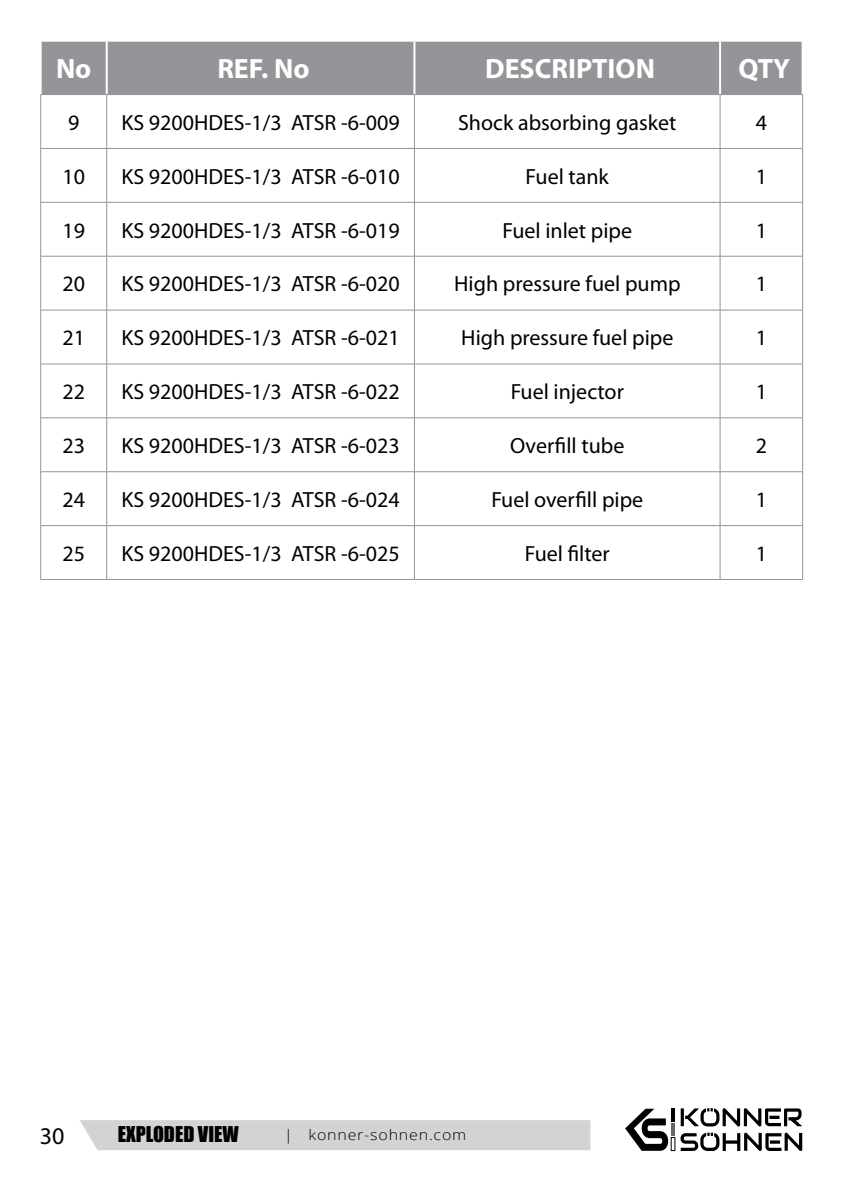
<style>
.page{position:relative;width:842px;height:1191px;background:#fff}
.page>*{position:absolute;margin:0;border:0;box-sizing:border-box;transform-origin:0 0}
.t1{font:700 28px "Myriad Pro";color:#fff}
.t2{font:24px "Myriad Pro";color:#000}
.t3{font:22px "Myriad Pro";color:#000}
.t4{font:20px "Impact";color:#000}
.t5{font:300 14.4px "Open Sans";letter-spacing:.05em;color:#000;scale:1.11 1}
</style>
<div class="page">
<div style="left:80px;top:1120px;width:510px;height:30px;background:#d1d3d4"></div>
<svg style="left:625px;top:1108px;width:43px;height:42px"></svg>
<svg style="left:681px;top:1108px;width:121px;height:18px"></svg>
<svg style="left:680px;top:1132px;width:122px;height:19px"></svg>
<hr style="left:671px;top:1108px;width:4px;height:13px;background:#000">
<hr style="left:671px;top:1123px;width:4px;height:12px;background:#636466">
<svg style="left:671px;top:1137px;width:4px;height:13px"></svg>
<div style="left:42px;top:42px;width:760px;height:52px;background:#939598"></div>
<hr style="left:106px;top:42px;width:2px;height:52px;background:#fff">
<hr style="left:413px;top:42px;width:2px;height:52px;background:#fff">
<hr style="left:719px;top:42px;width:2px;height:52px;background:#fff">
<hr style="left:41px;top:94px;width:66px;height:1px;background:#939598">
<hr style="left:40px;top:95px;width:1px;height:53px;background:#939598">
<hr style="left:107px;top:94px;width:307px;height:1px;background:#939598">
<hr style="left:106px;top:95px;width:1px;height:53px;background:#939598">
<hr style="left:414px;top:94px;width:306px;height:1px;background:#939598">
<hr style="left:414px;top:95px;width:1px;height:53px;background:#939598">
<hr style="left:720px;top:94px;width:83px;height:1px;background:#939598">
<hr style="left:720px;top:95px;width:1px;height:53px;background:#939598">
<hr style="left:802px;top:95px;width:1px;height:53px;background:#939598">
<hr style="left:41px;top:148px;width:66px;height:1px;background:#939598">
<hr style="left:40px;top:149px;width:1px;height:53px;background:#939598">
<hr style="left:107px;top:148px;width:307px;height:1px;background:#939598">
<hr style="left:106px;top:149px;width:1px;height:53px;background:#939598">
<hr style="left:414px;top:148px;width:306px;height:1px;background:#939598">
<hr style="left:414px;top:149px;width:1px;height:53px;background:#939598">
<hr style="left:720px;top:148px;width:83px;height:1px;background:#939598">
<hr style="left:720px;top:149px;width:1px;height:53px;background:#939598">
<hr style="left:802px;top:149px;width:1px;height:53px;background:#939598">
<hr style="left:41px;top:202px;width:66px;height:1px;background:#939598">
<hr style="left:40px;top:202px;width:1px;height:54px;background:#939598">
<hr style="left:107px;top:202px;width:307px;height:1px;background:#939598">
<hr style="left:106px;top:202px;width:1px;height:54px;background:#939598">
<hr style="left:414px;top:202px;width:306px;height:1px;background:#939598">
<hr style="left:414px;top:202px;width:1px;height:54px;background:#939598">
<hr style="left:720px;top:202px;width:83px;height:1px;background:#939598">
<hr style="left:720px;top:202px;width:1px;height:54px;background:#939598">
<hr style="left:802px;top:202px;width:1px;height:54px;background:#939598">
<hr style="left:41px;top:256px;width:66px;height:1px;background:#939598">
<hr style="left:40px;top:256px;width:1px;height:54px;background:#939598">
<hr style="left:107px;top:256px;width:307px;height:1px;background:#939598">
<hr style="left:106px;top:256px;width:1px;height:54px;background:#939598">
<hr style="left:414px;top:256px;width:306px;height:1px;background:#939598">
<hr style="left:414px;top:256px;width:1px;height:54px;background:#939598">
<hr style="left:720px;top:256px;width:83px;height:1px;background:#939598">
<hr style="left:720px;top:256px;width:1px;height:54px;background:#939598">
<hr style="left:802px;top:256px;width:1px;height:54px;background:#939598">
<hr style="left:41px;top:310px;width:66px;height:1px;background:#939598">
<hr style="left:40px;top:310px;width:1px;height:54px;background:#939598">
<hr style="left:107px;top:310px;width:307px;height:1px;background:#939598">
<hr style="left:106px;top:310px;width:1px;height:54px;background:#939598">
<hr style="left:414px;top:310px;width:306px;height:1px;background:#939598">
<hr style="left:414px;top:310px;width:1px;height:54px;background:#939598">
<hr style="left:720px;top:310px;width:83px;height:1px;background:#939598">
<hr style="left:720px;top:310px;width:1px;height:54px;background:#939598">
<hr style="left:802px;top:310px;width:1px;height:54px;background:#939598">
<hr style="left:41px;top:363px;width:66px;height:1px;background:#939598">
<hr style="left:40px;top:364px;width:1px;height:54px;background:#939598">
<hr style="left:107px;top:363px;width:307px;height:1px;background:#939598">
<hr style="left:106px;top:364px;width:1px;height:54px;background:#939598">
<hr style="left:414px;top:363px;width:306px;height:1px;background:#939598">
<hr style="left:414px;top:364px;width:1px;height:54px;background:#939598">
<hr style="left:720px;top:363px;width:83px;height:1px;background:#939598">
<hr style="left:720px;top:364px;width:1px;height:54px;background:#939598">
<hr style="left:802px;top:364px;width:1px;height:54px;background:#939598">
<hr style="left:41px;top:417px;width:66px;height:1px;background:#939598">
<hr style="left:40px;top:418px;width:1px;height:53px;background:#939598">
<hr style="left:107px;top:417px;width:307px;height:1px;background:#939598">
<hr style="left:106px;top:418px;width:1px;height:53px;background:#939598">
<hr style="left:414px;top:417px;width:306px;height:1px;background:#939598">
<hr style="left:414px;top:418px;width:1px;height:53px;background:#939598">
<hr style="left:720px;top:417px;width:83px;height:1px;background:#939598">
<hr style="left:720px;top:418px;width:1px;height:53px;background:#939598">
<hr style="left:802px;top:418px;width:1px;height:53px;background:#939598">
<hr style="left:41px;top:471px;width:66px;height:1px;background:#939598">
<hr style="left:40px;top:472px;width:1px;height:53px;background:#939598">
<hr style="left:107px;top:471px;width:307px;height:1px;background:#939598">
<hr style="left:106px;top:472px;width:1px;height:53px;background:#939598">
<hr style="left:414px;top:471px;width:306px;height:1px;background:#939598">
<hr style="left:414px;top:472px;width:1px;height:53px;background:#939598">
<hr style="left:720px;top:471px;width:83px;height:1px;background:#939598">
<hr style="left:720px;top:472px;width:1px;height:53px;background:#939598">
<hr style="left:802px;top:472px;width:1px;height:53px;background:#939598">
<hr style="left:41px;top:525px;width:66px;height:1px;background:#939598">
<hr style="left:40px;top:526px;width:1px;height:53px;background:#939598">
<hr style="left:41px;top:579px;width:66px;height:1px;background:#939598">
<hr style="left:107px;top:525px;width:307px;height:1px;background:#939598">
<hr style="left:106px;top:526px;width:1px;height:53px;background:#939598">
<hr style="left:107px;top:579px;width:307px;height:1px;background:#939598">
<hr style="left:414px;top:525px;width:306px;height:1px;background:#939598">
<hr style="left:414px;top:526px;width:1px;height:53px;background:#939598">
<hr style="left:414px;top:579px;width:306px;height:1px;background:#939598">
<hr style="left:720px;top:525px;width:83px;height:1px;background:#939598">
<hr style="left:720px;top:526px;width:1px;height:53px;background:#939598">
<hr style="left:802px;top:526px;width:1px;height:53px;background:#939598">
<hr style="left:720px;top:579px;width:83px;height:1px;background:#939598">
<p class="t1" style="left:56px;top:50px;width:37px">No</p>
<p class="t1" style="left:217px;top:50px;width:94px">REF. No</p>
<p class="t1" style="left:485px;top:50px;width:171px">DESCRIPTION</p>
<p class="t1" style="left:738px;top:50px;width:53px">QTY</p>
<p class="t3" style="left:68px;top:109px;width:13px">9</p>
<p class="t3" style="left:122px;top:109px;width:280px">KS 9200HDES-1/3 ATSR -6-009</p>
<p class="t3" style="left:458px;top:109px;width:220px">Shock absorbing gasket</p>
<p class="t3" style="left:756px;top:109px;width:13px">4</p>
<p class="t3" style="left:62px;top:163px;width:24px">10</p>
<p class="t3" style="left:122px;top:163px;width:280px">KS 9200HDES-1/3 ATSR -6-010</p>
<p class="t3" style="left:526px;top:163px;width:85px">Fuel tank</p>
<p class="t3" style="left:756px;top:163px;width:13px">1</p>
<p class="t3" style="left:62px;top:216px;width:24px">19</p>
<p class="t3" style="left:122px;top:216px;width:280px">KS 9200HDES-1/3 ATSR -6-019</p>
<p class="t3" style="left:502px;top:216px;width:131px">Fuel inlet pipe</p>
<p class="t3" style="left:756px;top:216px;width:13px">1</p>
<p class="t3" style="left:62px;top:270px;width:24px">20</p>
<p class="t3" style="left:122px;top:270px;width:280px">KS 9200HDES-1/3 ATSR -6-020</p>
<p class="t3" style="left:454px;top:270px;width:228px">High pressure fuel pump</p>
<p class="t3" style="left:756px;top:270px;width:13px">1</p>
<p class="t3" style="left:62px;top:324px;width:24px">21</p>
<p class="t3" style="left:122px;top:324px;width:280px">KS 9200HDES-1/3 ATSR -6-021</p>
<p class="t3" style="left:461px;top:324px;width:214px">High pressure fuel pipe</p>
<p class="t3" style="left:756px;top:324px;width:13px">1</p>
<p class="t3" style="left:62px;top:378px;width:24px">22</p>
<p class="t3" style="left:122px;top:378px;width:280px">KS 9200HDES-1/3 ATSR -6-022</p>
<p class="t3" style="left:511px;top:378px;width:115px">Fuel injector</p>
<p class="t3" style="left:756px;top:378px;width:13px">1</p>
<p class="t3" style="left:62px;top:432px;width:24px">23</p>
<p class="t3" style="left:122px;top:432px;width:280px">KS 9200HDES-1/3 ATSR -6-023</p>
<p class="t3" style="left:510px;top:432px;width:116px">Overfill tube</p>
<p class="t3" style="left:756px;top:432px;width:13px">2</p>
<p class="t3" style="left:62px;top:486px;width:24px">24</p>
<p class="t3" style="left:122px;top:486px;width:280px">KS 9200HDES-1/3 ATSR -6-024</p>
<p class="t3" style="left:491px;top:486px;width:153px">Fuel overfill pipe</p>
<p class="t3" style="left:756px;top:486px;width:13px">1</p>
<p class="t3" style="left:62px;top:540px;width:24px">25</p>
<p class="t3" style="left:122px;top:540px;width:280px">KS 9200HDES-1/3 ATSR -6-025</p>
<p class="t3" style="left:525px;top:540px;width:87px">Fuel filter</p>
<p class="t3" style="left:756px;top:540px;width:13px">1</p>
<p class="t2" style="left:40px;top:1121px;width:26px">30</p>
<p class="t4" style="left:118px;top:1119px;width:123px">EXPLODED VIEW</p>
<p class="t5" style="left:284px;top:1124px;width:166px">| konner-sohnen.com</p>
</div>
